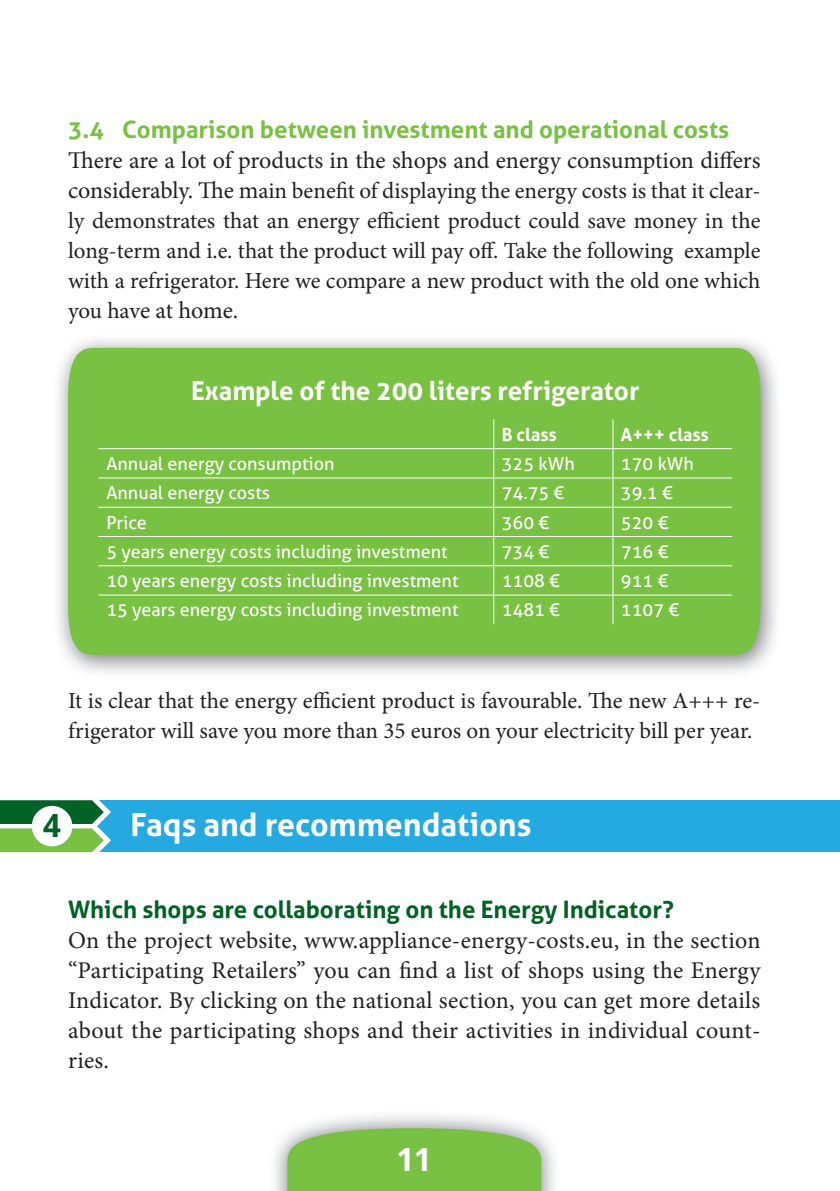
<style>
.page{position:relative;width:840px;height:1191px;background:#fff}
.page>*{position:absolute;margin:0;border:0;box-sizing:border-box;transform-origin:0 0}
.t1{font:700 32px "Aller";color:#fff}
.t2{font:700 32px "Droid Sans";color:#fff}
.t3{font:700 32px "Droid Sans";color:#006224}
.t4{font:700 26px "Aller";color:#fff}
.t5{font:24px/30px "Minion Pro";color:#231f20;text-align:justify}
.t6{font:700 24px "Aller";color:#79c142}
.t7{font:700 24px "Aller";color:#006224}
.t8{font:23px/30px "Minion Pro";color:#231f20;text-align:justify}
.t9{font:18px "Aller";color:#fff}
.t10{font:700 18px "Aller";color:#fff}
.s1{font-size:24px}
.s2{font-size:23px}
</style>
<div class="page">
<img style="left:274px;top:1115px;width:281px;height:76px">
<svg style="left:287px;top:1128px;width:254px;height:63px;background:#80c24e"></svg>
<div style="left:50px;top:800px;width:789px;height:52px;background:#24aae1"></div>
<svg style="left:0;top:800px;width:111px;height:53px;background:#5aa460"></svg>
<div style="left:32px;top:806px;width:40px;height:40px;background:#fff;border-radius:50%"></div>
<img style="left:58px;top:339px;width:719px;height:334px">
<div style="left:68px;top:348px;width:692px;height:307px;background:#79c142"></div>
<hr style="left:98px;top:448px;width:514px;height:1px;background:#fff">
<hr style="left:612px;top:448px;width:119px;height:1px;background:#fff">
<hr style="left:98px;top:477px;width:514px;height:1px;background:#fff">
<hr style="left:612px;top:477px;width:119px;height:1px;background:#fff">
<hr style="left:98px;top:507px;width:514px;height:1px;background:#fff">
<hr style="left:612px;top:507px;width:119px;height:1px;background:#fff">
<hr style="left:98px;top:536px;width:514px;height:1px;background:#fff">
<hr style="left:612px;top:536px;width:119px;height:1px;background:#fff">
<hr style="left:98px;top:565px;width:514px;height:1px;background:#fff">
<hr style="left:612px;top:565px;width:119px;height:1px;background:#fff">
<hr style="left:98px;top:594px;width:514px;height:1px;background:#fff">
<svg style="left:493px;top:419px;width:1px;height:205px"></svg>
<hr style="left:612px;top:594px;width:119px;height:1px;background:#fff">
<svg style="left:612px;top:419px;width:1px;height:205px"></svg>
<p class="t6" style="left:68px;top:115px;width:662px">3.4 Comparison between investment and operational costs</p>
<p class="t5" style="left:68px;top:147px;width:693px">There are a lot of products in the shops and energy consumption differs</p>
<p class="t8" style="left:68px;top:177px;width:693px"><span class="s1">considerably. The m</span>ain benefit of displaying the energy costs is that it clear&shy;ly demonstrates that an energy efficient product could save money in the long-term and i.e. that the product will pay off. Take the following example with a refrigerator. Here we compare a new product with the old one which</p>
<p class="t5" style="left:68px;top:297px;width:172px"><span class="s2">you hav</span>e at home.</p>
<p class="t4" style="left:191px;top:376px;width:449px">Example of the 200 liters refrigerator</p>
<p class="t10" style="left:501px;top:424px;width:56px">B class</p>
<p class="t10" style="left:620px;top:424px;width:89px">A+++ class</p>
<p class="t9" style="left:106px;top:453px;width:230px">Annual energy consumption</p>
<p class="t9" style="left:501px;top:453px;width:74px">325 kWh</p>
<p class="t9" style="left:620px;top:453px;width:74px">170 kWh</p>
<p class="t9" style="left:106px;top:482px;width:165px">Annual energy costs</p>
<p class="t9" style="left:501px;top:482px;width:64px">74.75 €</p>
<p class="t9" style="left:620px;top:482px;width:53px">39.1 €</p>
<p class="t9" style="left:106px;top:511px;width:42px">Price</p>
<p class="t9" style="left:501px;top:511px;width:49px">360 €</p>
<p class="t9" style="left:620px;top:511px;width:49px">520 €</p>
<p class="t9" style="left:106px;top:541px;width:342px">5 years energy costs including investment</p>
<p class="t9" style="left:501px;top:541px;width:49px">734 €</p>
<p class="t9" style="left:620px;top:541px;width:49px">716 €</p>
<p class="t9" style="left:106px;top:570px;width:353px">10 years energy costs including investment</p>
<p class="t9" style="left:501px;top:570px;width:60px">1108 €</p>
<p class="t9" style="left:620px;top:570px;width:49px">911 €</p>
<p class="t9" style="left:106px;top:599px;width:353px">15 years energy costs including investment</p>
<p class="t9" style="left:501px;top:599px;width:60px">1481 €</p>
<p class="t9" style="left:620px;top:599px;width:60px">1107 €</p>
<p class="t8" style="left:68px;top:687px;width:693px">It is clear that the energy efficient product is favourable. The new A+++ re&shy;frigerator will save you more than 35 euros on your electricity bill per year.</p>
<h1 class="t3" style="left:43px;top:807px;width:19px">4</h1>
<h1 class="t1" style="left:130px;top:806px;width:402px">Faqs and recommendations</h1>
<p class="t7" style="left:68px;top:895px;width:607px">Which shops are collaborating on the Energy Indicator?</p>
<p class="t5" style="left:68px;top:927px;width:693px">On the project website, www.appliance-energy-costs.eu, in the section “Participating Retailers” you can find a list of shops using the Energy Indicator. By clicking on the national section, you can get more details about the participating shops and their activities in individual count&shy;ries.</p>
<h1 class="t2" style="left:396px;top:1141px;width:37px">11</h1>
</div>
